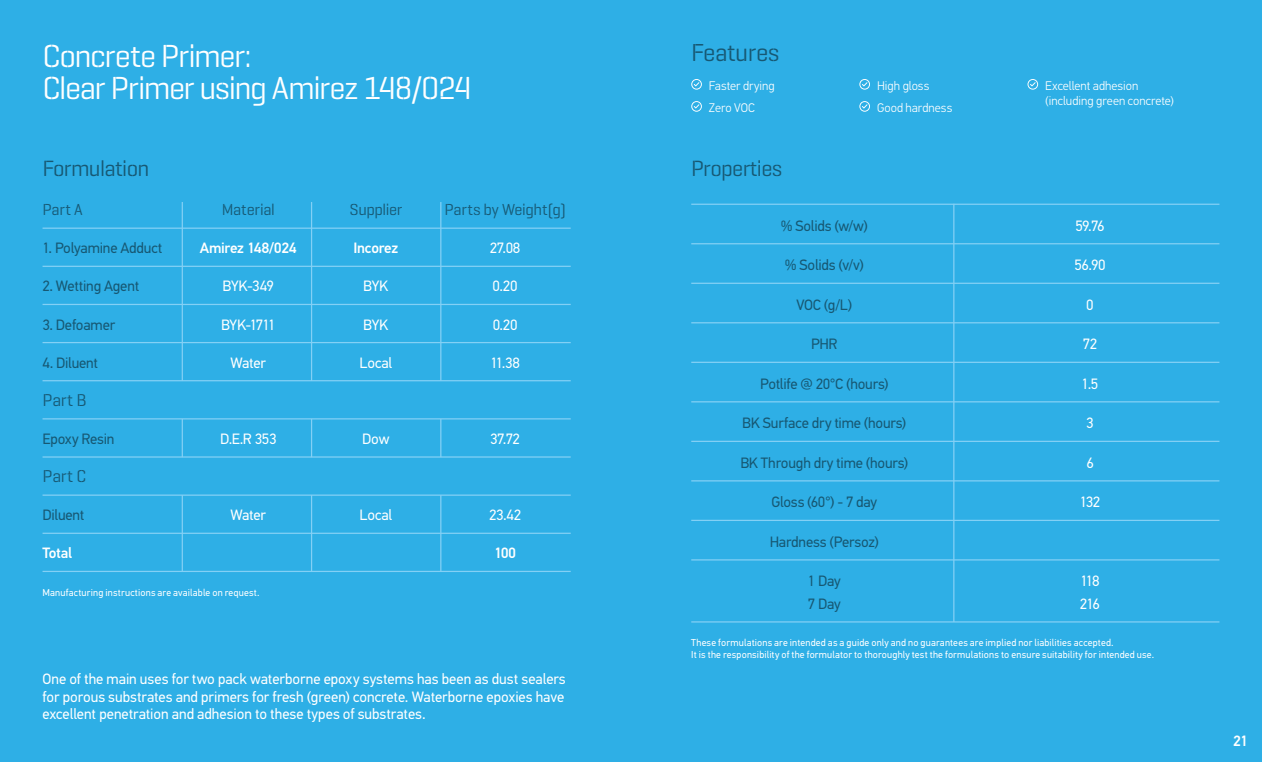
<style>
.page{position:relative;width:1262px;height:762px;background:#fff}
.page>*{position:absolute;margin:0;border:0;box-sizing:border-box;transform-origin:0 0}
.t1{font:32.5px/32.5px "Geogrotesque Stencil A";letter-spacing:-.045em;color:#fff}
.t2{font:25px "Geogrotesque Stencil A";letter-spacing:-.02em;color:#175873}
.t3{font:22.5px "Geogrotesque Stencil A";letter-spacing:-.03em;color:#175873}
.t4{font:17.5px "Geogrotesque Stencil A";letter-spacing:-.005em;color:#175873}
.t5{font:16.25px "Geogrotesque Stencil A";letter-spacing:-.02em;color:#175873}
.t6{font:15px/17.5px "PF Din Text Pro";letter-spacing:-.015em;color:#fff;text-align:justify}
.t7{font:15px "PF Din Text Pro";letter-spacing:-.015em;color:#175873}
.t8{font:500 15px "PF Din Text Pro";letter-spacing:-.025em;color:#fff}
.t9{font:300 12.5px/22.1px "PF Din Text Pro";color:#fff}
.t10{font:10px/12px "PF Din Text Pro";letter-spacing:.015em;color:#fff}
</style>
<div class="page">
<div style="left:0;top:0;width:1261px;height:762px;background:#2eafe6"></div>
<hr style="left:43px;top:227px;width:527px;height:2px;background:#83d0f5">
<hr style="left:43px;top:266px;width:527px;height:1px;background:#83d0f5">
<hr style="left:43px;top:304px;width:527px;height:1px;background:#83d0f5">
<hr style="left:43px;top:342px;width:527px;height:1px;background:#83d0f5">
<hr style="left:43px;top:380px;width:527px;height:1px;background:#83d0f5">
<hr style="left:43px;top:418px;width:527px;height:1px;background:#83d0f5">
<hr style="left:43px;top:456px;width:527px;height:2px;background:#83d0f5">
<hr style="left:43px;top:494px;width:527px;height:2px;background:#83d0f5">
<hr style="left:43px;top:533px;width:527px;height:1px;background:#83d0f5">
<hr style="left:43px;top:571px;width:527px;height:1px;background:#83d0f5">
<hr style="left:691px;top:204px;width:528px;height:1px;background:#83d0f5">
<hr style="left:691px;top:243px;width:528px;height:1px;background:#83d0f5">
<hr style="left:691px;top:283px;width:528px;height:1px;background:#83d0f5">
<hr style="left:691px;top:322px;width:528px;height:1px;background:#83d0f5">
<hr style="left:691px;top:362px;width:528px;height:1px;background:#83d0f5">
<hr style="left:691px;top:401px;width:528px;height:1px;background:#83d0f5">
<hr style="left:691px;top:441px;width:528px;height:1px;background:#83d0f5">
<hr style="left:691px;top:480px;width:528px;height:1px;background:#83d0f5">
<hr style="left:691px;top:520px;width:528px;height:1px;background:#83d0f5">
<hr style="left:691px;top:559px;width:528px;height:1px;background:#83d0f5">
<hr style="left:691px;top:621px;width:528px;height:1px;background:#83d0f5">
<hr style="left:182px;top:202px;width:1px;height:179px;background:#83d0f5">
<hr style="left:953px;top:204px;width:1px;height:418px;background:#83d0f5">
<hr style="left:311px;top:202px;width:1px;height:179px;background:#83d0f5">
<hr style="left:440px;top:202px;width:1px;height:179px;background:#83d0f5">
<svg style="left:691px;top:79px;width:11px;height:11px"></svg>
<svg style="left:691px;top:101px;width:11px;height:11px"></svg>
<svg style="left:859px;top:79px;width:11px;height:11px"></svg>
<svg style="left:859px;top:101px;width:11px;height:11px"></svg>
<svg style="left:1027px;top:79px;width:11px;height:11px"></svg>
<hr style="left:182px;top:419px;width:1px;height:38px;background:#83d0f5">
<hr style="left:311px;top:419px;width:1px;height:38px;background:#83d0f5">
<hr style="left:440px;top:419px;width:1px;height:38px;background:#83d0f5">
<hr style="left:182px;top:495px;width:1px;height:76px;background:#83d0f5">
<hr style="left:311px;top:495px;width:1px;height:76px;background:#83d0f5">
<hr style="left:440px;top:495px;width:1px;height:76px;background:#83d0f5">
<h1 class="t1" style="left:43px;top:39px;width:431px">Concrete Primer:<br>Clear Primer using Amirez 148/024</h1>
<h2 class="t2" style="left:691px;top:37px;width:90px">Features</h2>
<p class="t9" style="left:709px;top:74px;width:67px">Faster drying<br>Zero VOC</p>
<p class="t9" style="left:877px;top:74px;width:77px">High gloss<br>Good hardness</p>
<p class="t9" style="left:1045px;top:78px;width:130px;line-height:15px">Excellent adhesion (including green concrete)</p>
<h3 class="t3" style="left:43px;top:155px;width:108px">Formulation</h3>
<h3 class="t3" style="left:691px;top:155px;width:92px">Properties</h3>
<p class="t5" style="left:43px;top:199px;width:42px">Part A</p>
<p class="t5" style="left:222px;top:199px;width:55px">Material</p>
<p class="t5" style="left:349px;top:199px;width:54px">Supplier</p>
<p class="t5" style="left:444px;top:199px;width:123px">Parts by Weight(g)</p>
<p class="t7" style="left:43px;top:239px;width:122px">1. Polyamine Adduct</p>
<p class="t8" style="left:200px;top:239px;width:99px">Amirez 148/024</p>
<p class="t8" style="left:353px;top:239px;width:46px">Incorez</p>
<p class="t6" style="left:490px;top:239px;width:32px">27.08</p>
<p class="t7" style="left:43px;top:277px;width:98px">2. Wetting Agent</p>
<p class="t6" style="left:222px;top:278px;width:53px">BYK-349</p>
<p class="t6" style="left:363px;top:278px;width:27px">BYK</p>
<p class="t6" style="left:492px;top:278px;width:26px">0.20</p>
<p class="t7" style="left:43px;top:315px;width:74px">3. Defoamer</p>
<p class="t6" style="left:221px;top:316px;width:56px">BYK-1711</p>
<p class="t6" style="left:363px;top:316px;width:27px">BYK</p>
<p class="t6" style="left:492px;top:316px;width:26px">0.20</p>
<p class="t7" style="left:43px;top:354px;width:57px">4. Diluent</p>
<p class="t6" style="left:230px;top:354px;width:37px">Water</p>
<p class="t6" style="left:359px;top:354px;width:34px">Local</p>
<p class="t6" style="left:490px;top:354px;width:31px">11.38</p>
<p class="t4" style="left:43px;top:389px;width:46px">Part B</p>
<p class="t7" style="left:43px;top:430px;width:73px">Epoxy Resin</p>
<p class="t6" style="left:220px;top:430px;width:58px">D.E.R 353</p>
<p class="t6" style="left:362px;top:430px;width:29px">Dow</p>
<p class="t6" style="left:490px;top:430px;width:31px">37.72</p>
<p class="t4" style="left:43px;top:465px;width:45px">Part C</p>
<p class="t7" style="left:43px;top:506px;width:44px">Diluent</p>
<p class="t6" style="left:230px;top:506px;width:37px">Water</p>
<p class="t6" style="left:359px;top:506px;width:34px">Local</p>
<p class="t6" style="left:489px;top:506px;width:34px">23.42</p>
<p class="t8" style="left:43px;top:544px;width:31px">Total</p>
<p class="t8" style="left:494px;top:544px;width:24px">100</p>
<p class="t7" style="left:781px;top:217px;width:88px">% Solids (w/w)</p>
<p class="t6" style="left:1075px;top:217px;width:31px">59.76</p>
<p class="t7" style="left:785px;top:256px;width:80px">% Solids (v/v)</p>
<p class="t6" style="left:1074px;top:256px;width:33px">56.90</p>
<p class="t7" style="left:796px;top:296px;width:57px">VOC (g/L)</p>
<p class="t6" style="left:1086px;top:296px;width:9px">0</p>
<p class="t7" style="left:811px;top:335px;width:28px">PHR</p>
<p class="t6" style="left:1082px;top:335px;width:16px">72</p>
<p class="t7" style="left:760px;top:375px;width:130px">Potlife @ 20°C (hours)</p>
<p class="t6" style="left:1081px;top:375px;width:18px">1.5</p>
<p class="t7" style="left:742px;top:414px;width:165px">BK Surface dry time (hours)</p>
<p class="t6" style="left:1086px;top:414px;width:9px">3</p>
<p class="t7" style="left:740px;top:454px;width:169px">BK Through dry time (hours)</p>
<p class="t6" style="left:1086px;top:454px;width:9px">6</p>
<p class="t7" style="left:771px;top:493px;width:107px">Gloss (60°) - 7 day</p>
<p class="t6" style="left:1079px;top:493px;width:22px">132</p>
<p class="t7" style="left:769px;top:533px;width:111px">Hardness (Persoz)</p>
<p class="t7" style="left:807px;top:572px;width:34px">1 Day</p>
<p class="t6" style="left:1080px;top:573px;width:21px">118</p>
<p class="t7" style="left:807px;top:595px;width:34px">7 Day</p>
<p class="t6" style="left:1079px;top:595px;width:22px">216</p>
<p class="t10" style="left:43px;top:586px;width:218px">Manufacturing instructions are available on request.</p>
<p class="t6" style="left:43px;top:671px;width:525px">One of the main uses for two pack waterborne epoxy systems has been as dust sealers for porous substrates and primers for fresh (green) concrete. Waterborne epoxies have excellent penetration and adhesion to these types of substrates.</p>
<p class="t10" style="left:691px;top:636px;width:464px">These formulations are intended as a guide only and no guarantees are implied nor liabilities accepted.<br>It is the responsibility of the formulator to thoroughly test the formulations to ensure suitability for intended use.</p>
<p class="t8" style="left:1233px;top:732px;width:16px">21</p>
</div>
